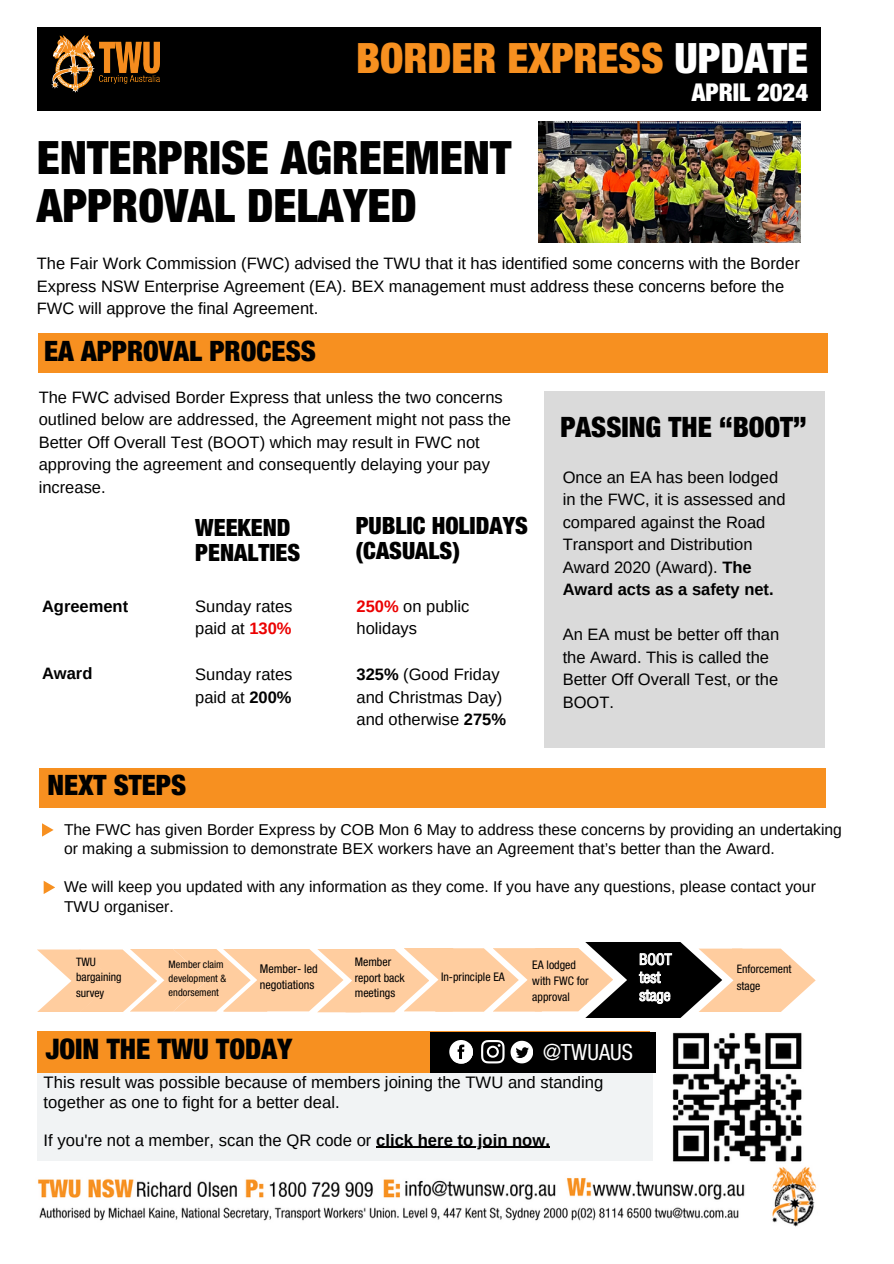
<style>
.page{position:relative;width:894px;height:1264px;background:#fff}
.page>*{position:absolute;margin:0;border:0;box-sizing:border-box;transform-origin:0 0}
.t1{font:900 condensed 46.05px/47.4px "Helvetica Neue LT Std";color:#000}
.t2{font:900 condensed 41.85px "Helvetica Neue LT Std";color:#f79020}
.t3{font:900 condensed 28.35px "Helvetica Neue LT Std";color:#000}
.t4{font:900 condensed 28.2px "Helvetica Neue LT Std";color:#000}
.t5{font:900 condensed 24.6px "Helvetica Neue LT Std";color:#fff}
.t6{font:900 condensed 23.85px/24.8px "Helvetica Neue LT Std";color:#000}
.t7{font:condensed 22.35px "Helvetica Neue LT Std";color:#fff}
.t8{font:16.65px/19.2px "Arimo";color:#000}
.t9{font:16.5px/22.5px "Arimo";color:#000}
.t10{font:700 16.5px "Arimo";color:#000}
.t11{font:15.75px/19.2px "Arimo";color:#000}
.t12{font:condensed 15.45px/18px "Helvetica Neue LT Std";color:#fff}
.t13{font:condensed 12.15px "Helvetica Neue LT Std";color:#000}
.t14{font:condensed 11.85px/15.8px "Helvetica Neue LT Std";color:#000}
.t15{font:condensed 11.7px/15.5px "Helvetica Neue LT Std";color:#000}
.t16{font:condensed 10.35px/13.8px "Helvetica Neue LT Std";color:#000}
.s1{color:#fff}
.s2{font-weight:700;color:#eb0001}
.s3{font-weight:700}
</style>
<div class="page">
<div style="left:37px;top:27px;width:783px;height:83px;background:#000"></div>
<img style="left:52px;top:35px;width:108px;height:58px">
<img style="left:538px;top:122px;width:262px;height:120px">
<div style="left:38px;top:334px;width:789px;height:39px;background:#f79020"></div>
<div style="left:39px;top:768px;width:786px;height:39px;background:#f79020"></div>
<svg style="left:42px;top:823px;width:12px;height:13px"></svg>
<svg style="left:44px;top:881px;width:11px;height:13px"></svg>
<div style="left:38px;top:1061px;width:614px;height:100px;background:#f1f3f4"></div>
<div style="left:38px;top:1031px;width:611px;height:42px;background:#f79020"></div>
<div style="left:430px;top:1032px;width:225px;height:40px;background:#000"></div>
<svg style="left:449px;top:1039px;width:24px;height:24px"></svg>
<svg style="left:452px;top:1043px;width:21px;height:21px"></svg>
<svg style="left:510px;top:1040px;width:22px;height:23px"></svg>
<svg style="left:481px;top:1040px;width:23px;height:23px"></svg>
<img style="left:672px;top:1032px;width:130px;height:130px">
<img style="left:38px;top:1166px;width:779px;height:61px">
<div style="left:544px;top:391px;width:281px;height:356px;background:#dadada"></div>
<hr style="left:376px;top:1146px;width:174px;height:1px;background:#000">
<svg style="left:37px;top:942px;width:778px;height:76px"></svg>
<h3 class="t2" style="left:356px;top:43px;width:453px">BORDER EXPRESS <span class="s1">UPDATE</span></h3>
<h5 class="t5" style="left:691px;top:83px;width:118px">APRIL 2024</h5>
<h6 class="t1" style="left:37px;top:141px;width:476px">ENTERPRISE AGREEMENT<br>APPROVAL DELAYED</h6>
<h6 class="t9" style="left:37px;top:252px;width:764px">The Fair Work Commission (FWC) advised the TWU that it has identified some concerns with the Border<br>Express NSW Enterprise Agreement (EA). BEX management must address these concerns before the<br>FWC will approve the final Agreement.</h6>
<h5 class="t4" style="left:44px;top:340px;width:273px">EA APPROVAL PROCESS</h5>
<p class="t9" style="left:39px;top:386px;width:474px">The FWC advised Border Express that unless the two concerns outlined below are addressed, the Agreement might not pass the Better Off Overall Test (BOOT) which may result in FWC not approving the agreement and consequently delaying your pay increase.</p>
<h2 class="t10" style="left:42px;top:597px;width:88px">Agreement</h2>
<p class="t10" style="left:42px;top:664px;width:52px">Award</p>
<p class="t6" style="left:195px;top:519px;width:106px">WEEKEND<br>PENALTIES</p>
<p class="t6" style="left:355px;top:516px;width:174px">PUBLIC HOLIDAYS (CASUALS)</p>
<p class="t9" style="left:195px;top:594px;width:99px">Sunday rates paid at <span class="s2">130%</span></p>
<p class="t9" style="left:195px;top:663px;width:99px">Sunday rates paid at <span class="s3">200%</span></p>
<h4 class="t9" style="left:356px;top:594px;width:114px"><span class="s2">250%</span> on public holidays</h4>
<h6 class="t9" style="left:356px;top:663px;width:151px"><span class="s3">325%</span> (Good Friday and Christmas Day) and otherwise <span class="s3">275%</span></h6>
<h6 class="t4" style="left:48px;top:774px;width:140px">NEXT STEPS</h6>
<p class="t4" style="left:560px;top:416px;width:247px">PASSING THE “BOOT”</p>
<p class="t9" style="left:562px;top:466px;width:224px">Once an EA has been lodged in the FWC, it is assessed and compared against the Road<br>Transport and Distribution<br>Award 2020 (Award). <span class="s3">The<br>Award acts as a safety net.</span></p>
<p class="t9" style="left:562px;top:623px;width:218px">An EA must be better off than the Award. This is called the<br>Better Off Overall Test, or the<br>BOOT.</p>
<h3 class="t11" style="left:64px;top:820px;width:779px">The FWC has given Border Express by COB Mon 6 May to address these concerns by providing an undertaking or making a submission to demonstrate BEX workers have an Agreement that’s better than the Award.</h3>
<p class="t11" style="left:64px;top:877px;width:753px">We will keep you updated with any information as they come. If you have any questions, please contact your<br>TWU organiser.</p>
<h6 class="t12" style="left:639px;top:952px;width:34px">BOOT test stage</h6>
<h1 class="t14" style="left:355px;top:955px;width:52px">Member report back meetings</h1>
<h6 class="t15" style="left:76px;top:955px;width:47px">TWU bargaining survey</h6>
<h2 class="t15" style="left:736px;top:962px;width:56px;line-height:16.2px">Enforcement stage</h2>
<p class="t14" style="left:532px;top:958px;width:58px;line-height:16.4px">EA lodged with FWC for approval</p>
<h6 class="t16" style="left:169px;top:958px;width:59px">Member claim development &amp; endorsement</h6>
<h2 class="t13" style="left:260px;top:963px;width:59px">Member- led</h2>
<h6 class="t13" style="left:260px;top:980px;width:56px">negotiations</h6>
<h6 class="t14" style="left:441px;top:970px;width:65px">In-principle EA</h6>
<p class="t3" style="left:46px;top:1038px;width:248px">JOIN THE TWU TODAY</p>
<h2 class="t7" style="left:543px;top:1044px;width:91px">@TWUAUS</h2>
<h6 class="t8" style="left:44px;top:1072px;width:561px">This result was possible because of members joining the TWU and standing together as one to fight for a better deal.</h6>
<h6 class="t8" style="left:44px;top:1130px;width:507px">If you're not a member, scan the QR code or <span class="s3">click here to join now.</span></h6>
</div>
